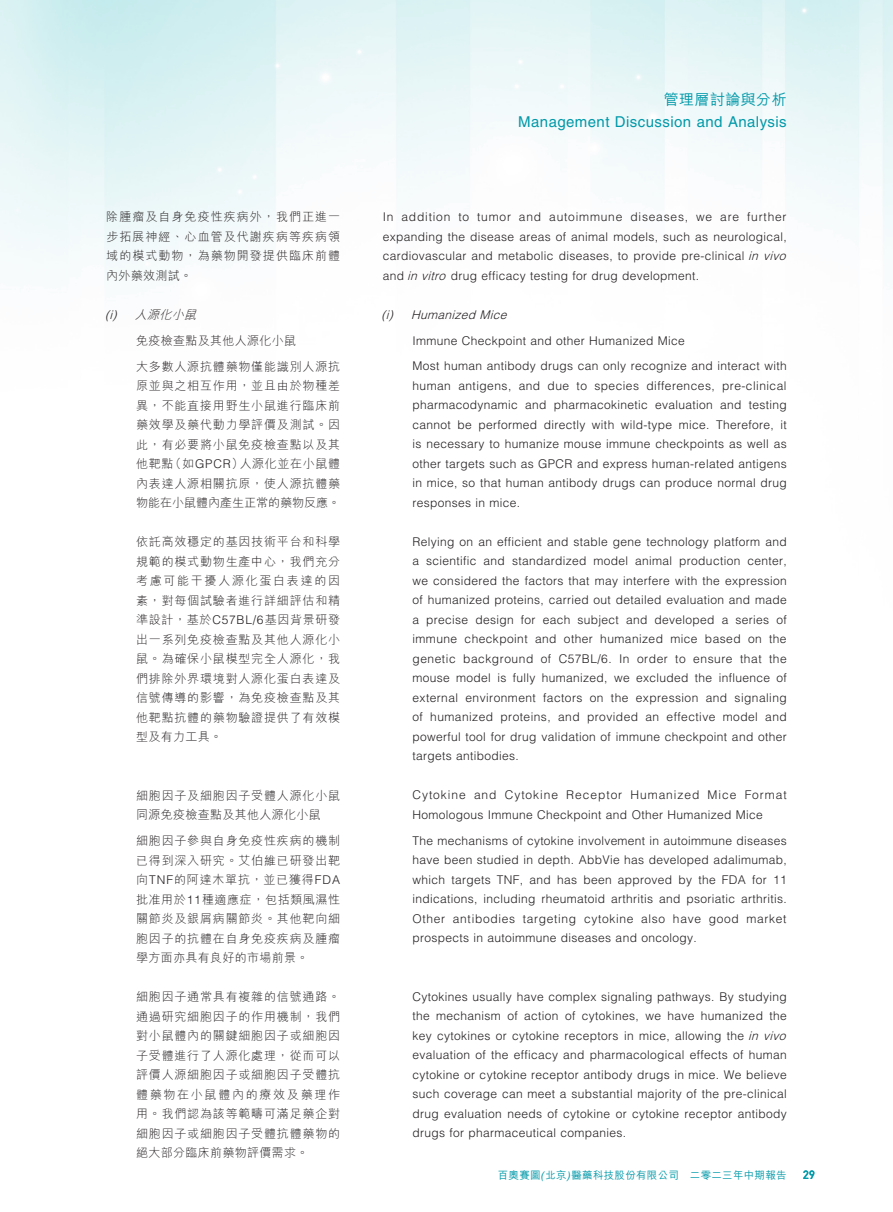
<style>
.page{position:relative;width:893px;height:1212px;background:#fff}
.page>*{position:absolute;margin:0;border:0;box-sizing:border-box;transform-origin:0 0}
.t1{font:15px "Helvetica LT Std";letter-spacing:.03em;color:#0099a9}
.t2{font:500 15px "M Hei HK";letter-spacing:.03em;color:#0099a9}
.t3{font:300 12px/19.5px "Helvetica LT Std";letter-spacing:.03em;color:#231f20}
.t4{font:300 12px/19.5px "M Hei HK";letter-spacing:.065em;color:#231f20;text-align:justify}
.t5{font:italic 300 12px "Helvetica LT Std";color:#231f20}
.t6{font:12px "DIN Mittelschrift Std";color:#0099a9}
.t7{font:500 10.5px "M Hei HK";letter-spacing:.03em;color:#0099a9}
.s1{font-family:"Helvetica LT Std";font-style:italic}
.s2{font-style:italic}
.s3{font-family:"Helvetica LT Std"}
.s4{font-family:"Helvetica LT Std";font-weight:400;font-style:italic}
</style>
<div class="page">
<p class="t4" style="left:106px;top:207px;width:235px">除腫瘤及自身免疫性疾病外，我們正進一步拓展神經、心血管及代謝疾病等疾病領域的模式動物，為藥物開發提供臨床前體內外藥效測試。</p>
<p class="t4" style="left:136px;top:301px;width:206px;line-height:25.8px;text-align:left;text-indent:-31px"><span class="s1">(i)</span> <span class="s2">人源化小鼠<br></span>免疫檢查點及其他人源化小鼠<br>大多數人源抗體藥物僅能識別人源抗</p>
<p class="t4" style="left:136px;top:376px;width:206px">原並與之相互作用，並且由於物種差異，不能直接用野生小鼠進行臨床前藥效學及藥代動力學評價及測試。因此，有必要將小鼠免疫檢查點以及其他靶點（如<span class="s3">GPCR</span>）人源化並在小鼠體內表達人源相關抗原，使人源抗體藥物能在小鼠體內產生正常的藥物反應。</p>
<p class="t4" style="left:136px;top:532px;width:206px">依託高效穩定的基因技術平台和科學規範的模式動物生產中心，我們充分考慮可能干擾人源化蛋白表達的因素，對每個試驗者進行詳細評估和精準設計，基於<span class="s3">C57BL/6</span>基因背景研發出一系列免疫檢查點及其他人源化小鼠。為確保小鼠模型完全人源化，我們排除外界環境對人源化蛋白表達及信號傳導的影響，為免疫檢查點及其他靶點抗體的藥物驗證提供了有效模型及有力工具。</p>
<p class="t4" style="left:136px;top:785px;width:206px">細胞因子及細胞因子受體人源化小鼠同源免疫檢查點及其他人源化小鼠</p>
<p class="t4" style="left:136px;top:831px;width:206px">細胞因子參與自身免疫性疾病的機制已得到深入研究。艾伯維已研發出靶向<span class="s3">TNF</span>的阿達木單抗，並已獲得<span class="s3">FDA</span>批准用於<span class="s3">11</span>種適應症，包括類風濕性關節炎及銀屑病關節炎。其他靶向細胞因子的抗體在自身免疫疾病及腫瘤學方面亦具有良好的市場前景。</p>
<p class="t4" style="left:136px;top:987px;width:206px">細胞因子通常具有複雜的信號通路。通過研究細胞因子的作用機制，我們對小鼠體內的關鍵細胞因子或細胞因子受體進行了人源化處理，從而可以評價人源細胞因子或細胞因子受體抗體藥物在小鼠體內的療效及藥理作用。我們認為該等範疇可滿足藥企對細胞因子或細胞因子受體抗體藥物的絕大部分臨床前藥物評價需求。</p>
<p class="t2" style="left:664px;top:88px;width:124px">管理層討論與分析</p>
<p class="t1" style="left:518px;top:113px;width:270px">Management Discussion and Analysis</p>
<p class="t3" style="left:383px;top:207px;width:408px">In addition to tumor and autoimmune diseases, we are further expanding the disease areas of animal models, such as neurological, cardiovascular and metabolic diseases, to provide pre-clinical <span class="s2">in vivo </span>and <span class="s2">in vitro</span> drug efficacy testing for drug development.</p>
<p class="t5" style="left:381px;top:307px;width:131px">(i) Humanized Mice</p>
<p class="t3" style="left:412px;top:327px;width:376px;line-height:25.8px">Immune Checkpoint and other Humanized Mice<br>Most human antibody drugs can only recognize and interact with</p>
<p class="t3" style="left:412px;top:376px;width:376px;text-align:justify">human antigens, and due to species differences, pre-clinical pharmacodynamic and pharmacokinetic evaluation and testing cannot be performed directly with wild-type mice. Therefore, it is necessary to humanize mouse immune checkpoints as well as other targets such as GPCR and express human-related antigens in mice, so that human antibody drugs can produce normal drug responses in mice.</p>
<p class="t3" style="left:412px;top:532px;width:376px;text-align:justify">Relying on an efficient and stable gene technology platform and a scientific and standardized model animal production center, we considered the factors that may interfere with the expression of humanized proteins, carried out detailed evaluation and made a precise design for each subject and developed a series of immune checkpoint and other humanized mice based on the genetic background of C57BL/6. In order to ensure that the mouse model is fully humanized, we excluded the influence of external environment factors on the expression and signaling of humanized proteins, and provided an effective model and powerful tool for drug validation of immune checkpoint and other targets antibodies.</p>
<p class="t3" style="left:412px;top:785px;width:376px">Cytokine and Cytokine Receptor Humanized Mice Format<br>Homologous Immune Checkpoint and Other Humanized Mice</p>
<p class="t3" style="left:412px;top:831px;width:376px;text-align:justify">The mechanisms of cytokine involvement in autoimmune diseases have been studied in depth. AbbVie has developed adalimumab, which targets TNF, and has been approved by the FDA for 11 indications, including rheumatoid arthritis and psoriatic arthritis.<br>Other antibodies targeting cytokine also have good market prospects in autoimmune diseases and oncology.</p>
<p class="t3" style="left:412px;top:987px;width:378px">Cytokines usually have complex signaling pathways. By studying the mechanism of action of cytokines, we have humanized the key cytokines or cytokine receptors in mice, allowing the <span class="s2">in vivo </span>evaluation of the efficacy and pharmacological effects of human cytokine or cytokine receptor antibody drugs in mice. We believe such coverage can meet a substantial majority of the pre-clinical drug evaluation needs of cytokine or cytokine receptor antibody drugs for pharmaceutical companies.</p>
<p class="t7" style="left:498px;top:1168px;width:290px">百奧賽圖<span class="s4">(</span>北京<span class="s4">)</span>醫藥科技股份有限公司 二零二三年中期報告</p>
<p class="t6" style="left:803px;top:1167px;width:13px">29</p>
</div>
